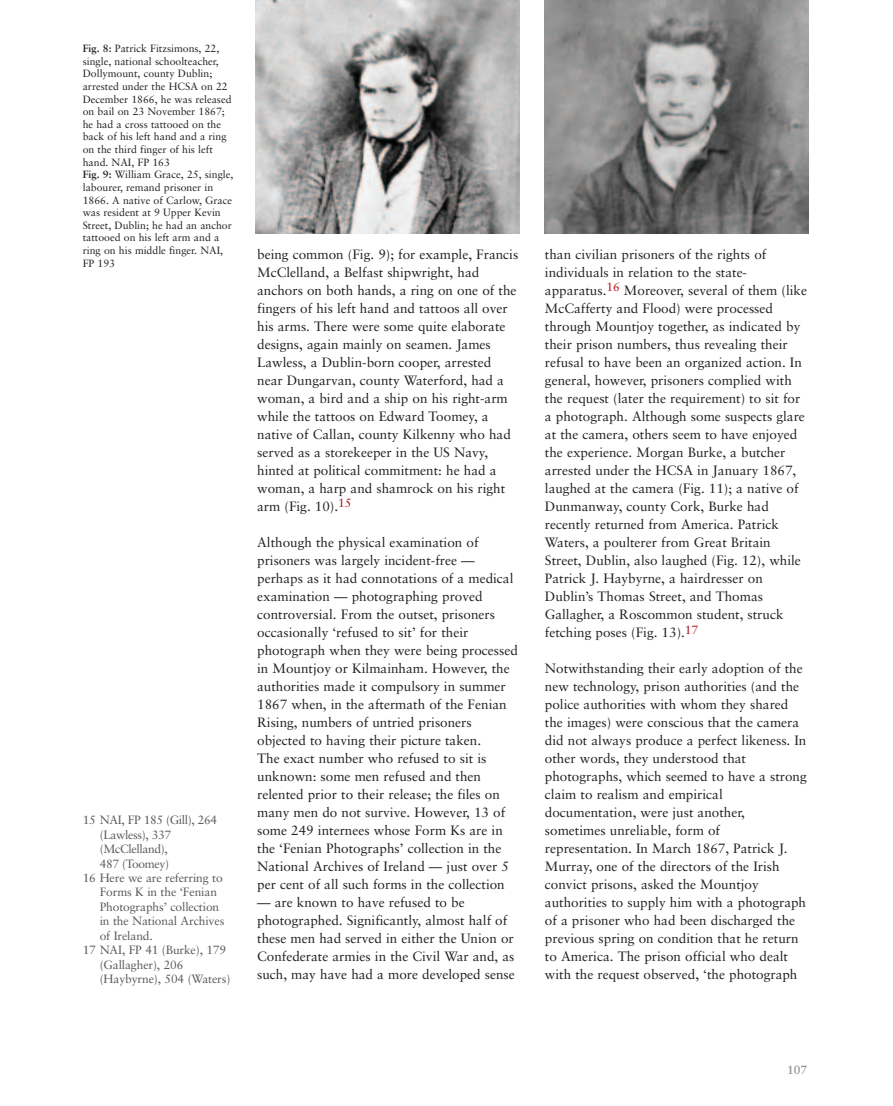
<style>
.page{position:relative;width:893px;height:1106px;background:#fff}
.page>*{position:absolute;margin:0;border:0;box-sizing:border-box;transform-origin:0 0}
.t1{font:13.5px/18px "Sabon";color:#231f20}
.t2{font:12px "Sabon";letter-spacing:-.01em;color:#57585a}
.t3{font:12px "Sabon";letter-spacing:-.03em;color:#57585a}
.t4{font:700 12px "Sabon";color:#939598}
.t5{font:10.5px/12.6px "Sabon";color:#231f20}
.s1{font-weight:700}
</style>
<div class="page">
<img style="left:545px;top:0;width:263px;height:233px">
<img style="left:256px;top:0;width:263px;height:233px">
<p class="t5" style="left:83px;top:43px;width:152px"><span class="s1">Fig. 8:</span> Patrick Fitzsimons, 22, single, national schoolteacher,<br>Dollymount, county Dublin; arrested under the HCSA on 22<br>December 1866, he was released on bail on 23 November 1867; he had a cross tattooed on the back of his left hand and a ring on the third finger of his left hand. NAI, FP 163<br><span class="s1">Fig. 9:</span> William Grace, 25, single, labourer, remand prisoner in<br>1866. A native of Carlow, Grace was resident at 9 Upper Kevin<br>Street, Dublin; he had an anchor tattooed on his left arm and a ring on his middle finger. NAI,<br>FP 193</p>
<p class="t3" style="left:83px;top:815px;width:136px">15 NAI, FP 185 (Gill), 264</p>
<p class="t3" style="left:100px;top:829px;width:73px">(Lawless), 337</p>
<p class="t3" style="left:100px;top:844px;width:69px">(McClelland),</p>
<p class="t3" style="left:100px;top:858px;width:71px">487 (Toomey)</p>
<p class="t2" style="left:83px;top:872px;width:141px">16 Here we are referring to</p>
<p class="t2" style="left:100px;top:887px;width:119px">Forms K in the ‘Fenian</p>
<p class="t2" style="left:100px;top:901px;width:121px">Photographs’ collection</p>
<p class="t2" style="left:100px;top:916px;width:126px">in the National Archives</p>
<p class="t2" style="left:100px;top:930px;width:54px">of Ireland.</p>
<p class="t2" style="left:83px;top:945px;width:145px">17 NAI, FP 41 (Burke), 179</p>
<p class="t2" style="left:100px;top:959px;width:85px">(Gallagher), 206</p>
<p class="t2" style="left:100px;top:973px;width:132px">(Haybyrne), 504 (Waters)</p>
<p class="t1" style="left:257px;top:246px;width:262px">being common (Fig. 9); for example, Francis McClelland, a Belfast shipwright, had anchors on both hands, a ring on one of the fingers of his left hand and tattoos all over his arms. There were some quite elaborate designs, again mainly on seamen. James Lawless, a Dublin-born cooper, arrested near Dungarvan, county Waterford, had a woman, a bird and a ship on his right-arm while the tattoos on Edward Toomey, a native of Callan, county Kilkenny who had served as a storekeeper in the US Navy, hinted at political commitment: he had a woman, a harp and shamrock on his right arm (Fig. 10).<sup>15</sup></p>
<p class="t1" style="left:257px;top:534px;width:262px">Although the physical examination of prisoners was largely incident-free — perhaps as it had connotations of a medical examination — photographing proved controversial. From the outset, prisoners occasionally ‘refused to sit’ for their photograph when they were being processed in Mountjoy or Kilmainham. However, the authorities made it compulsory in summer 1867 when, in the aftermath of the Fenian Rising, numbers of untried prisoners objected to having their picture taken.<br>The exact number who refused to sit is unknown: some men refused and then relented prior to their release; the files on many men do not survive. However, 13 of some 249 internees whose Form Ks are in the ‘Fenian Photographs’ collection in the National Archives of Ireland — just over 5 per cent of all such forms in the collection</p>
<p class="t1" style="left:257px;top:894px;width:259px">— are known to have refused to be photographed. Significantly, almost half of these men had served in either the Union or Confederate armies in the Civil War and, as such, may have had a more developed sense</p>
<p class="t1" style="left:545px;top:246px;width:263px">than civilian prisoners of the rights of individuals in relation to the state&shy;apparatus.<sup>16</sup> Moreover, several of them (like McCafferty and Flood) were processed through Mountjoy together, as indicated by their prison numbers, thus revealing their refusal to have been an organized action. In general, however, prisoners complied with the request (later the requirement) to sit for a photograph. Although some suspects glare at the camera, others seem to have enjoyed the experience. Morgan Burke, a butcher arrested under the HCSA in January 1867, laughed at the camera (Fig. 11); a native of Dunmanway, county Cork, Burke had recently returned from America. Patrick Waters, a poulterer from Great Britain Street, Dublin, also laughed (Fig. 12), while Patrick J. Haybyrne, a hairdresser on Dublin’s Thomas Street, and Thomas Gallagher, a Roscommon student, struck fetching poses (Fig. 13).<sup>17</sup></p>
<p class="t1" style="left:545px;top:660px;width:263px">Notwithstanding their early adoption of the new technology, prison authorities (and the police authorities with whom they shared the images) were conscious that the camera did not always produce a perfect likeness. In other words, they understood that photographs, which seemed to have a strong claim to realism and empirical documentation, were just another, sometimes unreliable, form of representation. In March 1867, Patrick J.<br>Murray, one of the directors of the Irish convict prisons, asked the Mountjoy authorities to supply him with a photograph of a prisoner who had been discharged the previous spring on condition that he return to America. The prison official who dealt with the request observed, ‘the photograph</p>
<p class="t4" style="left:787px;top:1064px;width:22px">107</p>
</div>
